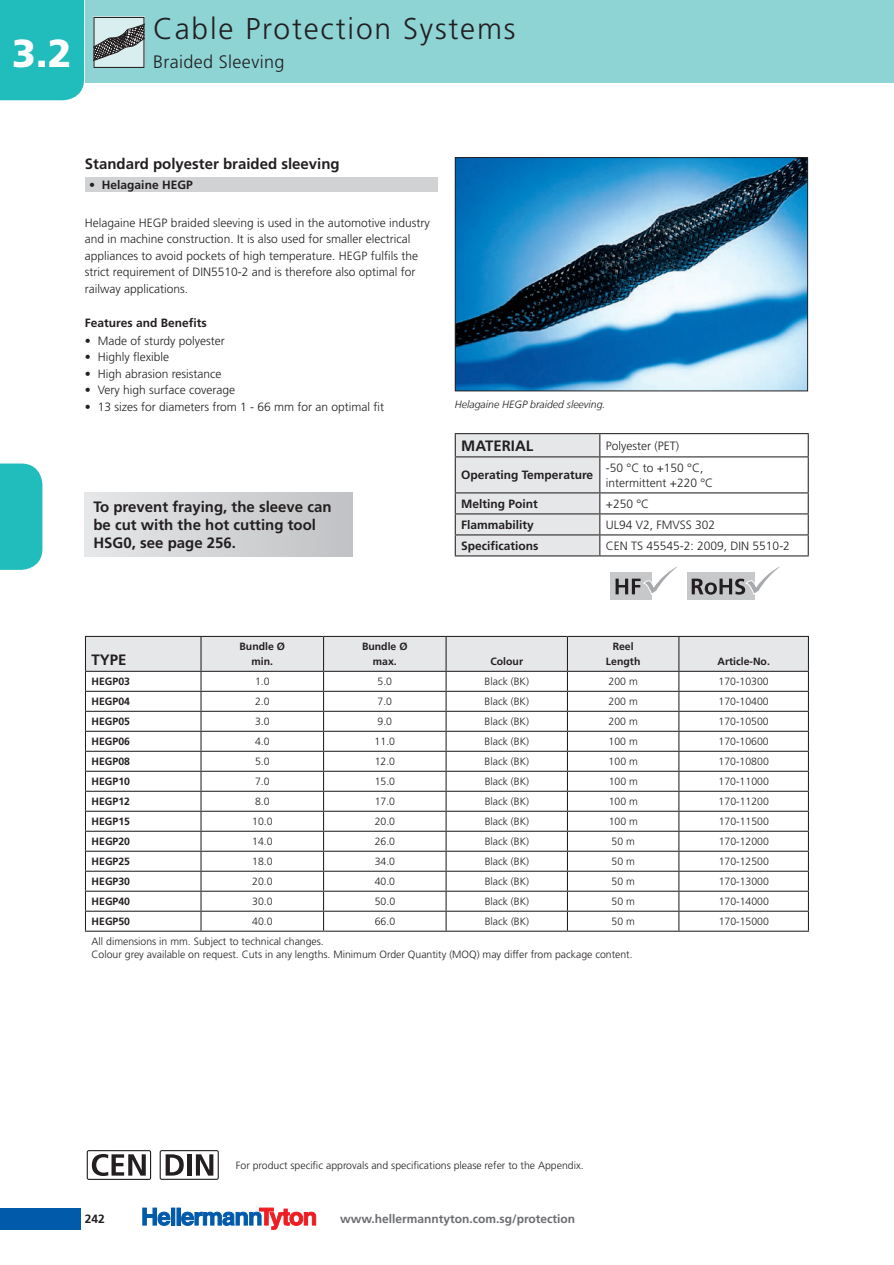
<style>
.page{position:relative;width:894px;height:1265px;background:#fff}
.page>*{position:absolute;margin:0;border:0;box-sizing:border-box;transform-origin:0 0}
.t1{font:900 39px "Frutiger LT";color:#fff}
.t2{font:300 30px "Frutiger LT";letter-spacing:.06em;color:#231f20}
.t3{font:300 18px "Frutiger LT";letter-spacing:.02em;color:#231f20}
.t4{font:700 15px/18px "Frutiger LT";color:#231f20}
.t5{font:300 12px/16.5px "Frutiger LT";color:#231f20}
.t6{font:700 12px "Frutiger LT";color:#231f20}
.t7{font:700 12px "Frutiger LT";color:#6c6d70}
.t8{font:300 10.5px/12.6px "Frutiger LT";color:#231f20}
.t9{font:700 10.5px/15px "Frutiger LT";color:#231f20;text-align:center}
.t10{font:italic 300 10.5px "Frutiger LT";color:#231f20}
</style>
<div class="page">
<div style="left:0;top:1207px;width:81px;height:22px;background:#015aaa"></div>
<div style="left:171px;top:1207px;width:4px;height:18px;border:1px solid #015aaa"></div>
<div style="left:177px;top:1207px;width:3px;height:18px;border:1px solid #015aaa"></div>
<svg style="left:142px;top:1207px;width:28px;height:18px"></svg>
<svg style="left:181px;top:1207px;width:135px;height:22px"></svg>
<div style="left:85px;top:0;width:809px;height:82px;background:#8ed4d5"></div>
<div style="left:0;top:463px;width:42px;height:107px;background:#21bdbd"></div>
<svg style="left:93px;top:17px;width:51px;height:51px;background:#9fabac"></svg>
<img style="left:457px;top:159px;width:349px;height:230px">
<div style="left:455px;top:157px;width:353px;height:234px;border:1px solid #231f20"></div>
<div style="left:85px;top:177px;width:353px;height:15px;background:#d1d2d4"></div>
<hr style="left:455px;top:433px;width:145px;height:1px;background:#231f20">
<hr style="left:600px;top:433px;width:209px;height:1px;background:#231f20">
<svg style="left:455px;top:434px;width:354px;height:166px"></svg>
<svg style="left:85px;top:636px;width:724px;height:294px"></svg>
<hr style="left:85px;top:930px;width:116px;height:1px;background:#231f20">
<hr style="left:201px;top:930px;width:123px;height:1px;background:#231f20">
<hr style="left:324px;top:930px;width:122px;height:1px;background:#231f20">
<hr style="left:446px;top:930px;width:121px;height:1px;background:#231f20">
<hr style="left:567px;top:930px;width:112px;height:1px;background:#231f20">
<hr style="left:679px;top:930px;width:130px;height:1px;background:#231f20">
<svg style="left:160px;top:1150px;width:59px;height:29px"></svg>
<svg style="left:87px;top:1150px;width:64px;height:30px"></svg>
<div style="left:85px;top:492px;width:268px;height:64px;background:linear-gradient(to right,#e6e7e9,#c1c2c4)"></div>
<div style="left:0;top:0;width:84px;height:100px;background:#21bdbd"></div>
<h1 class="t1" style="left:12px;top:30px;width:61px">3.2</h1>
<h2 class="t2" style="left:153px;top:12px;width:364px">Cable Protection Systems</h2>
<h3 class="t3" style="left:153px;top:52px;width:133px">Braided Sleeving</h3>
<h3 class="t4" style="left:85px;top:154px;width:256px">Standard polyester braided sleeving</h3>
<p class="t6" style="left:89px;top:178px;width:105px">• Helagaine HEGP</p>
<p class="t5" style="left:85px;top:214px;width:346px">Helagaine HEGP braided sleeving is used in the automotive industry and in machine construction. It is also used for smaller electrical appliances to avoid pockets of high temperature. HEGP fulfils the strict requirement of DIN5510-2 and is therefore also optimal for railway applications.</p>
<p class="t6" style="left:85px;top:316px;width:123px">Features and Benefits</p>
<p class="t5" style="left:85px;top:332px;width:141px">• Made of sturdy polyester</p>
<p class="t5" style="left:85px;top:349px;width:86px">• Highly flexible</p>
<p class="t5" style="left:85px;top:365px;width:138px">• High abrasion resistance</p>
<p class="t5" style="left:85px;top:382px;width:152px">• Very high surface coverage</p>
<p class="t5" style="left:85px;top:398px;width:301px">• 13 sizes for diameters from 1 - 66 mm for an optimal fit</p>
<h3 class="t4" style="left:93px;top:498px;width:240px">To prevent fraying, the sleeve can be cut with the hot cutting tool<br>HSG0, see page 256.</h3>
<p class="t10" style="left:455px;top:398px;width:152px">Helagaine HEGP braided sleeving.</p>
<h3 class="t4" style="left:461px;top:437px;width:74px">MATERIAL</h3>
<p class="t5" style="left:606px;top:437px;width:75px">Polyester (PET)</p>
<p class="t6" style="left:461px;top:468px;width:133px">Operating Temperature</p>
<p class="t5" style="left:606px;top:460px;width:109px;line-height:15px">-50 °C to +150 °C, intermittent +220 °C</p>
<p class="t6" style="left:461px;top:497px;width:78px">Melting Point</p>
<p class="t5" style="left:606px;top:496px;width:45px">+250 °C</p>
<p class="t6" style="left:461px;top:518px;width:74px">Flammability</p>
<p class="t5" style="left:606px;top:517px;width:111px">UL94 V2, FMVSS 302</p>
<p class="t6" style="left:461px;top:539px;width:79px">Specifications</p>
<p class="t5" style="left:606px;top:538px;width:186px">CEN TS 45545-2: 2009, DIN 5510-2</p>
<h3 class="t4" style="left:91px;top:651px;width:37px">TYPE</h3>
<p class="t9" style="left:240px;top:639px;width:47px">Bundle Ø min.</p>
<p class="t9" style="left:362px;top:639px;width:47px">Bundle Ø max.</p>
<p class="t9" style="left:490px;top:654px;width:34px">Colour</p>
<p class="t9" style="left:606px;top:639px;width:36px">Reel<br>Length</p>
<p class="t9" style="left:717px;top:654px;width:54px">Article-No.</p>
<p class="t9" style="left:91px;top:674px;width:40px">HEGP03</p>
<p class="t8" style="left:255px;top:675px;width:16px">1.0</p>
<p class="t8" style="left:377px;top:675px;width:16px">5.0</p>
<p class="t8" style="left:485px;top:675px;width:46px">Black (BK)</p>
<p class="t8" style="left:609px;top:675px;width:31px">200 m</p>
<p class="t8" style="left:718px;top:675px;width:52px">170-10300</p>
<p class="t9" style="left:91px;top:694px;width:40px">HEGP04</p>
<p class="t8" style="left:255px;top:695px;width:16px">2.0</p>
<p class="t8" style="left:377px;top:695px;width:16px">7.0</p>
<p class="t8" style="left:485px;top:695px;width:46px">Black (BK)</p>
<p class="t8" style="left:609px;top:695px;width:31px">200 m</p>
<p class="t8" style="left:718px;top:695px;width:52px">170-10400</p>
<p class="t9" style="left:92px;top:714px;width:40px">HEGP05</p>
<p class="t8" style="left:255px;top:715px;width:16px">3.0</p>
<p class="t8" style="left:378px;top:715px;width:16px">9.0</p>
<p class="t8" style="left:485px;top:715px;width:46px">Black (BK)</p>
<p class="t8" style="left:609px;top:715px;width:31px">200 m</p>
<p class="t8" style="left:718px;top:715px;width:52px">170-10500</p>
<p class="t9" style="left:92px;top:734px;width:40px">HEGP06</p>
<p class="t8" style="left:255px;top:735px;width:16px">4.0</p>
<p class="t8" style="left:375px;top:735px;width:22px">11.0</p>
<p class="t8" style="left:485px;top:735px;width:46px">Black (BK)</p>
<p class="t8" style="left:609px;top:735px;width:31px">100 m</p>
<p class="t8" style="left:719px;top:735px;width:52px">170-10600</p>
<p class="t9" style="left:92px;top:754px;width:40px">HEGP08</p>
<p class="t8" style="left:255px;top:755px;width:16px">5.0</p>
<p class="t8" style="left:375px;top:755px;width:22px">12.0</p>
<p class="t8" style="left:485px;top:755px;width:46px">Black (BK)</p>
<p class="t8" style="left:609px;top:755px;width:31px">100 m</p>
<p class="t8" style="left:719px;top:755px;width:52px">170-10800</p>
<p class="t9" style="left:92px;top:774px;width:40px">HEGP10</p>
<p class="t8" style="left:255px;top:775px;width:16px">7.0</p>
<p class="t8" style="left:375px;top:775px;width:22px">15.0</p>
<p class="t8" style="left:485px;top:775px;width:46px">Black (BK)</p>
<p class="t8" style="left:609px;top:775px;width:31px">100 m</p>
<p class="t8" style="left:719px;top:775px;width:52px">170-11000</p>
<p class="t9" style="left:92px;top:794px;width:40px">HEGP12</p>
<p class="t8" style="left:255px;top:795px;width:16px">8.0</p>
<p class="t8" style="left:375px;top:795px;width:22px">17.0</p>
<p class="t8" style="left:485px;top:795px;width:46px">Black (BK)</p>
<p class="t8" style="left:609px;top:795px;width:31px">100 m</p>
<p class="t8" style="left:719px;top:795px;width:52px">170-11200</p>
<p class="t9" style="left:92px;top:814px;width:40px">HEGP15</p>
<p class="t8" style="left:252px;top:815px;width:22px">10.0</p>
<p class="t8" style="left:375px;top:815px;width:22px">20.0</p>
<p class="t8" style="left:485px;top:815px;width:46px">Black (BK)</p>
<p class="t8" style="left:609px;top:815px;width:31px">100 m</p>
<p class="t8" style="left:719px;top:815px;width:52px">170-11500</p>
<p class="t9" style="left:92px;top:834px;width:40px">HEGP20</p>
<p class="t8" style="left:252px;top:835px;width:22px">14.0</p>
<p class="t8" style="left:375px;top:835px;width:22px">26.0</p>
<p class="t8" style="left:485px;top:835px;width:46px">Black (BK)</p>
<p class="t8" style="left:612px;top:835px;width:25px">50 m</p>
<p class="t8" style="left:719px;top:835px;width:52px">170-12000</p>
<p class="t9" style="left:92px;top:854px;width:40px">HEGP25</p>
<p class="t8" style="left:252px;top:855px;width:22px">18.0</p>
<p class="t8" style="left:375px;top:855px;width:22px">34.0</p>
<p class="t8" style="left:485px;top:855px;width:46px">Black (BK)</p>
<p class="t8" style="left:612px;top:855px;width:25px">50 m</p>
<p class="t8" style="left:719px;top:855px;width:52px">170-12500</p>
<p class="t9" style="left:92px;top:874px;width:40px">HEGP30</p>
<p class="t8" style="left:252px;top:875px;width:22px">20.0</p>
<p class="t8" style="left:375px;top:875px;width:22px">40.0</p>
<p class="t8" style="left:485px;top:875px;width:46px">Black (BK)</p>
<p class="t8" style="left:612px;top:875px;width:25px">50 m</p>
<p class="t8" style="left:719px;top:875px;width:52px">170-13000</p>
<p class="t9" style="left:92px;top:894px;width:40px">HEGP40</p>
<p class="t8" style="left:252px;top:895px;width:22px">30.0</p>
<p class="t8" style="left:375px;top:895px;width:22px">50.0</p>
<p class="t8" style="left:485px;top:895px;width:46px">Black (BK)</p>
<p class="t8" style="left:612px;top:895px;width:25px">50 m</p>
<p class="t8" style="left:719px;top:895px;width:52px">170-14000</p>
<p class="t9" style="left:92px;top:914px;width:40px">HEGP50</p>
<p class="t8" style="left:252px;top:915px;width:22px">40.0</p>
<p class="t8" style="left:375px;top:915px;width:22px">66.0</p>
<p class="t8" style="left:485px;top:915px;width:46px">Black (BK)</p>
<p class="t8" style="left:612px;top:915px;width:25px">50 m</p>
<p class="t8" style="left:719px;top:915px;width:52px">170-15000</p>
<p class="t8" style="left:92px;top:935px;width:543px">All dimensions in mm. Subject to technical changes.<br>Colour grey available on request. Cuts in any lengths. Minimum Order Quantity (MOQ) may differ from package content.</p>
<p class="t6" style="left:85px;top:1211px;width:22px">242</p>
<p class="t8" style="left:236px;top:1159px;width:349px">For product specific approvals and specifications please refer to the Appendix.</p>
<p class="t7" style="left:340px;top:1211px;width:237px">www.hellermanntyton.com.sg/protection</p>
</div>
